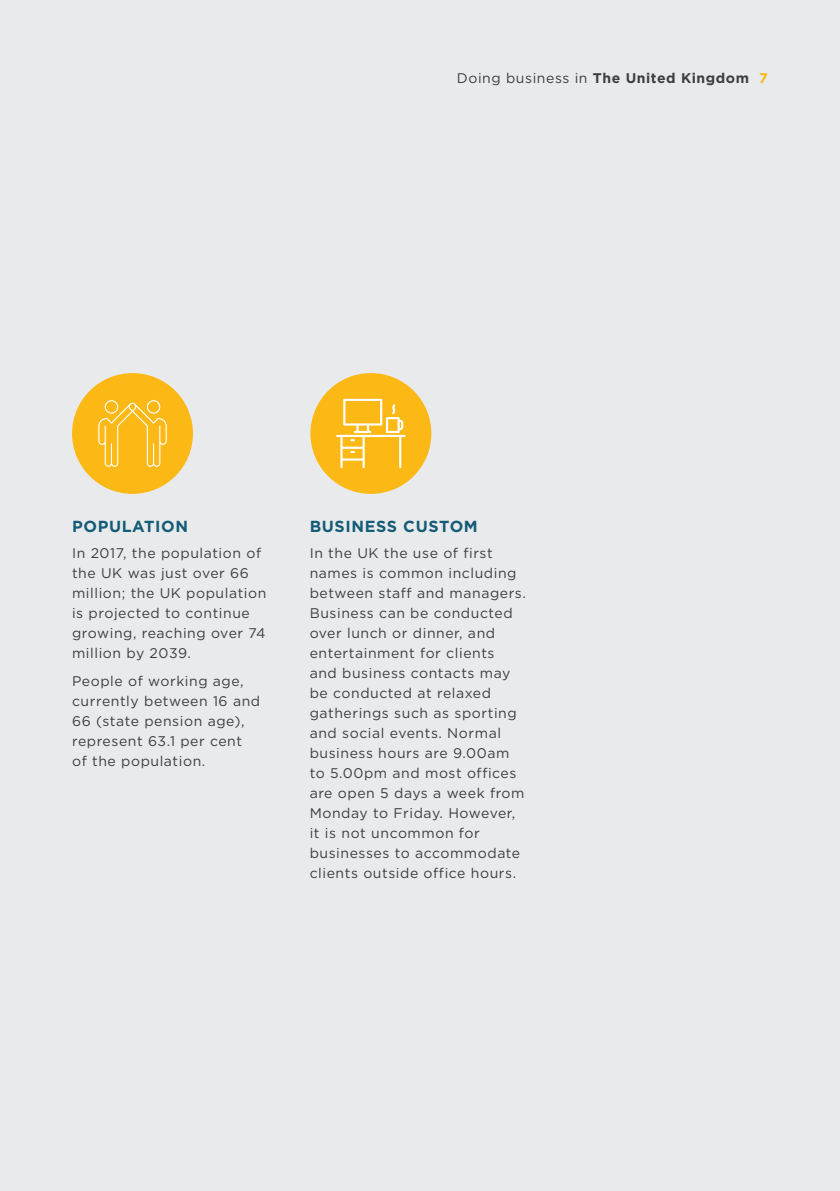
<style>
.page{position:relative;width:840px;height:1191px;background:#fff}
.page>*{position:absolute;margin:0;border:0;box-sizing:border-box;transform-origin:0 0}
.Sub_heading_Green{font:700 16px "Gotham";letter-spacing:.04em;color:#145c77}
.t1{font:14px/20px "Gotham";letter-spacing:.04em;color:#3e3e3f}
.t2{font:700 14px "Gotham";letter-spacing:.04em;color:#3e3e3f}
.s1{font-weight:400}
.s2{color:#fcb814}
</style>
<div class="page">
<div style="left:0;top:0;width:839px;height:1191px;background:#e9eaeb"></div>
<div style="left:72px;top:373px;width:121px;height:121px;background:#fcb814;border-radius:50%"></div>
<svg style="left:97px;top:399px;width:70px;height:69px"></svg>
<div style="left:310px;top:373px;width:121px;height:121px;background:#fcb814;border-radius:50%"></div>
<svg style="left:336px;top:399px;width:69px;height:69px"></svg>
<p class="t2" style="left:456px;top:69px;width:312px"><span class="s1">Doing business in</span> The United Kingdom <span class="s2">7</span></p>
<p class="Sub_heading_Green" style="left:72px;top:515px;width:117px">POPULATION</p>
<p class="t1" style="left:72px;top:542px;width:196px">In 2017, the population of the UK was just over 66 million; the UK population is projected to continue growing, reaching over 74 million by 2039.</p>
<p class="t1" style="left:72px;top:670px;width:189px">People of working age, currently between 16 and<br>66 (state pension age), represent 63.1 per cent of the population.</p>
<p class="Sub_heading_Green" style="left:309px;top:515px;width:169px">BUSINESS CUSTOM</p>
<p class="t1" style="left:309px;top:542px;width:218px">In the UK the use of first names is common including between staff and managers.<br>Business can be conducted over lunch or dinner, and entertainment for clients<br>and business contacts may be conducted at relaxed gatherings such as sporting and social events. Normal business hours are 9.00am to 5.00pm and most offices are open 5 days a week from<br>Monday to Friday. However, it is not uncommon for businesses to accommodate clients outside office hours.</p>
</div>
